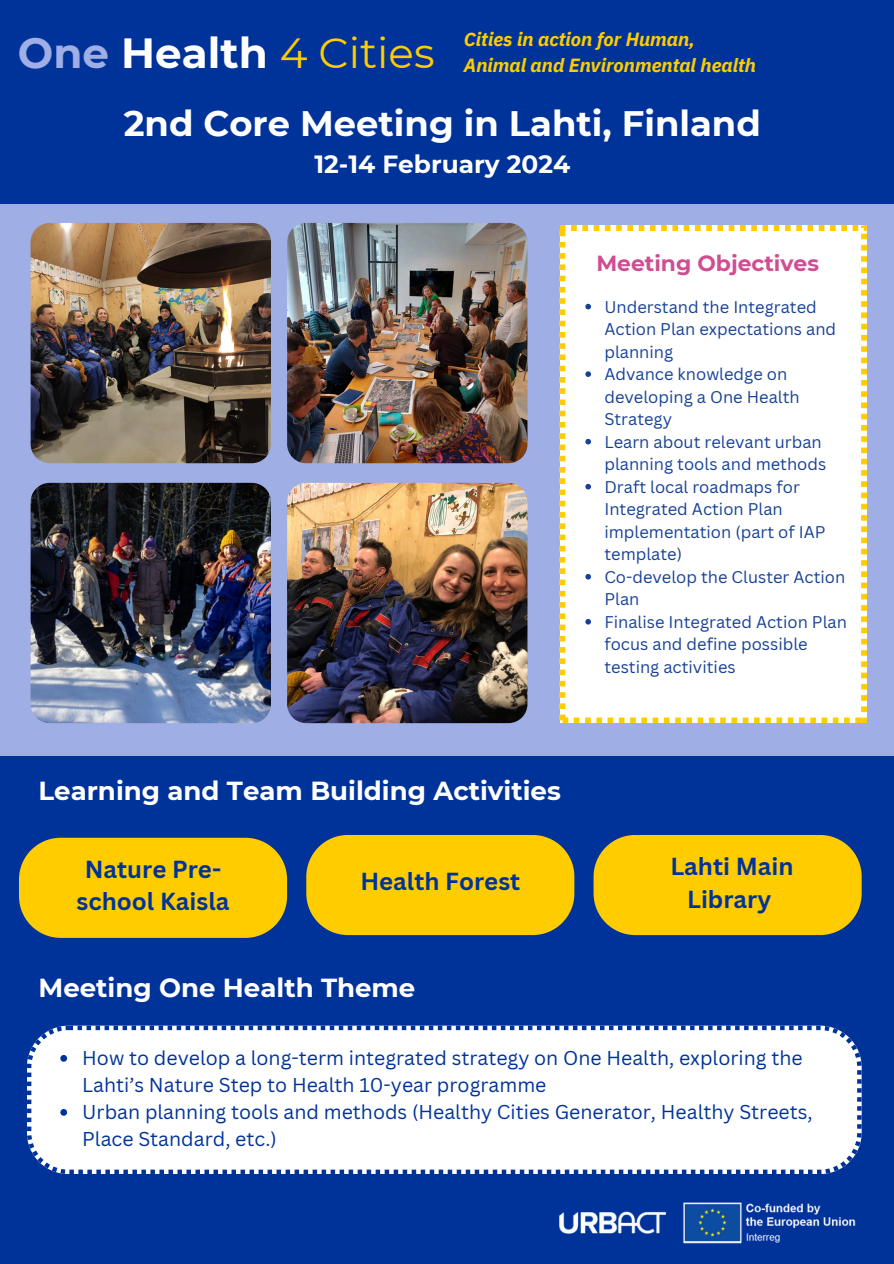
<style>
.page{position:relative;width:894px;height:1264px;background:#fff}
.page>*{position:absolute;margin:0;border:0;box-sizing:border-box;transform-origin:0 0}
.t1{font:42px "Montserrat";color:#fc0}
.t2{font:700 35.4px "Montserrat";color:#fff}
.t3{font:700 26.1px "Montserrat";color:#fff}
.t4{font:700 24.9px "Montserrat";color:#fff}
.t5{font:700 24px/32.7px "Canva Sans";color:#039;text-align:center}
.t6{font:700 21.9px "Montserrat";color:#d14d92}
.t7{font:19.5px/27px "Canva Sans";color:#039}
.t8{font:italic 700 19.05px/25.8px "IBM Plex Sans";color:#fc0}
.t9{font:16.5px/22.5px "Canva Sans";color:#174196}
.s1{font-weight:700;color:#9faee5}
.s2{font-weight:700;color:#fff}
</style>
<div class="page">
<div style="left:0;top:0;width:893px;height:1263px;background:#039"></div>
<div style="left:0;top:205px;width:893px;height:551px;background:#9faee5"></div>
<img style="left:559px;top:1202px;width:296px;height:41px">
<img style="left:31px;top:223px;width:240px;height:240px">
<img style="left:287px;top:223px;width:240px;height:240px">
<img style="left:31px;top:483px;width:240px;height:240px">
<img style="left:287px;top:483px;width:240px;height:240px">
<div style="left:559px;top:225px;width:307px;height:498px;background:#fff"></div>
<div style="left:306px;top:835px;width:268px;height:100px;background:#fc0"></div>
<div style="left:593px;top:835px;width:268px;height:100px;background:#fc0"></div>
<div style="left:19px;top:837px;width:268px;height:100px;background:#fc0"></div>
<div style="left:27px;top:1025px;width:833px;height:149px;background:#fff"></div>
<svg style="left:585px;top:304px;width:6px;height:5px"></svg>
<svg style="left:585px;top:371px;width:6px;height:6px"></svg>
<svg style="left:585px;top:439px;width:6px;height:5px"></svg>
<svg style="left:585px;top:484px;width:6px;height:5px"></svg>
<svg style="left:585px;top:574px;width:6px;height:5px"></svg>
<svg style="left:585px;top:619px;width:6px;height:5px"></svg>
<svg style="left:60px;top:1054px;width:7px;height:7px"></svg>
<svg style="left:60px;top:1108px;width:7px;height:7px"></svg>
<p class="t1" style="left:18px;top:27px;width:418px"><span class="s1">One</span> <span class="s2">Health</span> 4 Cities</p>
<h4 class="t8" style="left:463px;top:26px;width:293px">Cities in action for Human,<br>Animal and Environmental health</h4>
<p class="t2" style="left:124px;top:102px;width:638px">2nd Core Meeting in Lahti, Finland</p>
<p class="t4" style="left:314px;top:149px;width:257px">12-14 February 2024</p>
<p class="t6" style="left:596px;top:250px;width:224px">Meeting Objectives</p>
<p class="t9" style="left:604px;top:295px;width:233px">Understand the Integrated<br>Action Plan expectations and planning</p>
<p class="t9" style="left:604px;top:362px;width:197px">Advance knowledge on developing a One Health<br>Strategy</p>
<p class="t9" style="left:604px;top:430px;width:223px">Learn about relevant urban planning tools and methods</p>
<p class="t9" style="left:604px;top:475px;width:222px">Draft local roadmaps for<br>Integrated Action Plan implementation (part of IAP template)</p>
<h3 class="t9" style="left:604px;top:565px;width:242px">Co-develop the Cluster Action<br>Plan</h3>
<h3 class="t9" style="left:604px;top:610px;width:244px">Finalise Integrated Action Plan focus and define possible testing activities</h3>
<p class="t3" style="left:38px;top:774px;width:523px">Learning and Team Building Activities</p>
<h3 class="t5" style="left:76px;top:852px;width:154px">Nature Pre&shy;school Kaisla</h3>
<h3 class="t5" style="left:360px;top:864px;width:161px">Health Forest</h3>
<p class="t3" style="left:38px;top:971px;width:378px">Meeting One Health Theme</p>
<h3 class="t5" style="left:670px;top:849px;width:125px">Lahti Main<br>Library</h3>
<p class="t7" style="left:82px;top:1044px;width:721px">How to develop a long-term integrated strategy on One Health, exploring the<br>Lahti’s Nature Step to Health 10-year programme</p>
<p class="t7" style="left:82px;top:1098px;width:731px">Urban planning tools and methods (Healthy Cities Generator, Healthy Streets,<br>Place Standard, etc.)</p>
</div>
